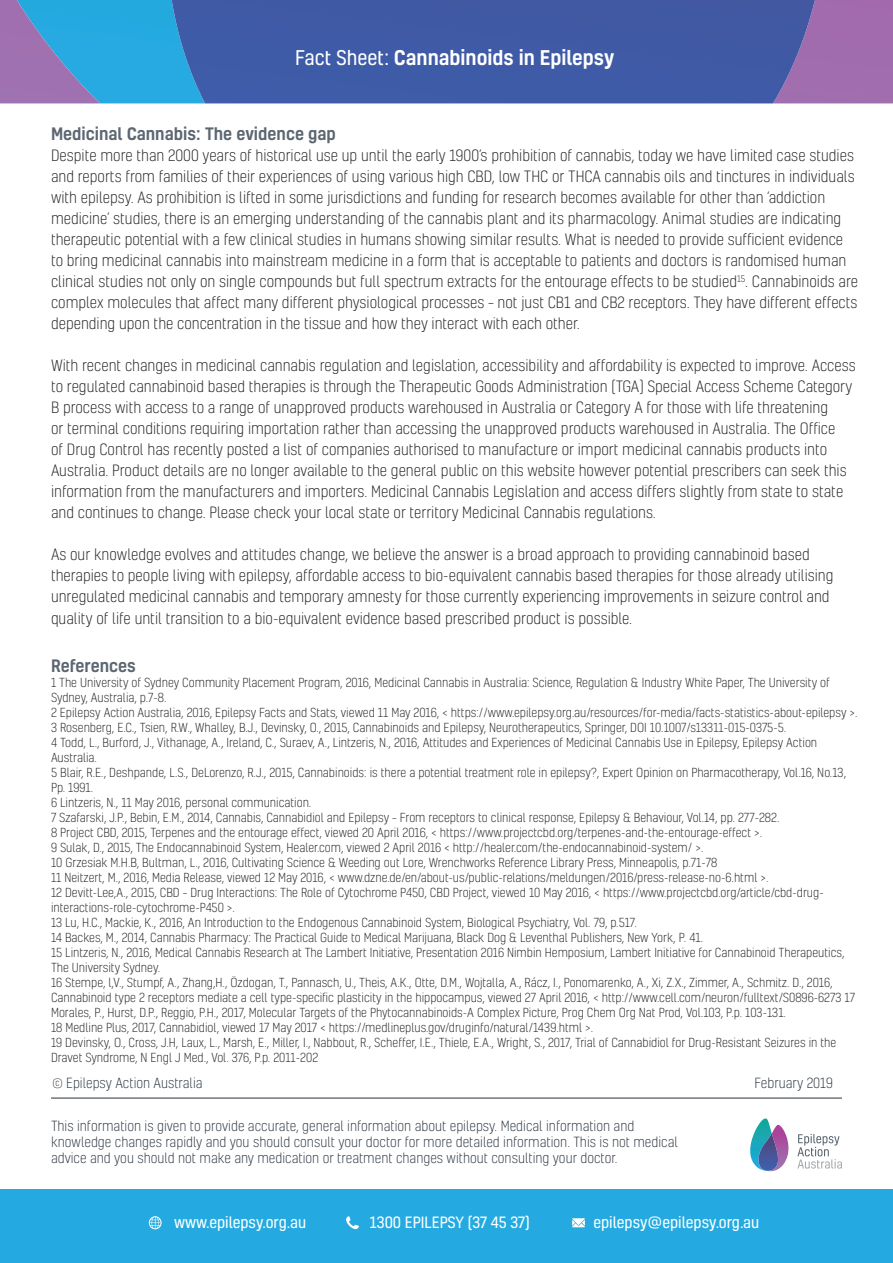
<style>
.page{position:relative;width:893px;height:1263px;background:#fff}
.page>*{position:absolute;margin:0;border:0;box-sizing:border-box;transform-origin:0 0}
.t1{font:500 19.5px "Kelson";color:#fff}
.Bullet_points{font:500 16.5px "Kelson";color:#5c6771}
.Body_Copy{font:500 16.5px "Kelson";color:#5c6771}
.Body_Copy-2{font:300 15px/21px "Kelson";color:#231f20}
.t2{font:15px "Kelson";color:#fff}
.t3{font:300 13.5px/16.2px "Kelson";color:#29333d}
.Body_Copy-3{font:300 12px/15px "Kelson";color:#231f20}
.footnote_text{font:300 12px/15px "Kelson";color:#231f20}
.s1{font-weight:400}
</style>
<div class="page">
<div style="left:0;top:1190px;width:893px;height:73px;background:#24aae1"></div>
<div style="left:815px;top:0;width:78px;height:103px;background:#a16cad"></div>
<div style="left:412px;top:0;width:403px;height:103px;background:#405aa5"></div>
<img style="left:0;top:0;width:412px;height:103px">
<svg style="left:148px;top:1216px;width:14px;height:13px"></svg>
<svg style="left:572px;top:1218px;width:13px;height:9px"></svg>
<svg style="left:346px;top:1216px;width:13px;height:13px"></svg>
<hr style="left:51px;top:1098px;width:791px;height:1px;background:#29333d">
<svg style="left:750px;top:1118px;width:39px;height:51px"></svg>
<img style="left:758px;top:1133px;width:21px;height:38px">
<svg style="left:797px;top:1134px;width:45px;height:35px"></svg>
<p class="t1" style="left:295px;top:44px;width:321px"><span class="s1">Fact Sheet:</span> Cannabinoids in Epilepsy</p>
<p class="Bullet_points" style="left:51px;top:122px;width:286px">Medicinal Cannabis: The evidence gap</p>
<p class="Body_Copy-2" style="left:51px;top:144px;width:809px">Despite more than 2000 years of historical use up until the early 1900’s prohibition of cannabis, today we have limited case studies and reports from families of their experiences of using various high CBD, low THC or THCA cannabis oils and tinctures in individuals with epilepsy. As prohibition is lifted in some jurisdictions and funding for research becomes available for other than ‘addiction medicine’ studies, there is an emerging understanding of the cannabis plant and its pharmacology. Animal studies are indicating therapeutic potential with a few clinical studies in humans showing similar results. What is needed to provide sufficient evidence to bring medicinal cannabis into mainstream medicine in a form that is acceptable to patients and doctors is randomised human clinical studies not only on single compounds but full spectrum extracts for the entourage effects to be studied<sup>15</sup>. Cannabinoids are complex molecules that affect many different physiological processes – not just CB1 and CB2 receptors. They have different effects depending upon the concentration in the tissue and how they interact with each other.</p>
<p class="Body_Copy-2" style="left:51px;top:354px;width:806px">With recent changes in medicinal cannabis regulation and legislation, accessibility and affordability is expected to improve. Access to regulated cannabinoid based therapies is through the Therapeutic Goods Administration (TGA) Special Access Scheme Category B process with access to a range of unapproved products warehoused in Australia or Category A for those with life threatening<br>or terminal conditions requiring importation rather than accessing the unapproved products warehoused in Australia. The Office<br>of Drug Control has recently posted a list of companies authorised to manufacture or import medicinal cannabis products into Australia. Product details are no longer available to the general public on this website however potential prescribers can seek this information from the manufacturers and importers. Medicinal Cannabis Legislation and access differs slightly from state to state and continues to change. Please check your local state or territory Medicinal Cannabis regulations.</p>
<p class="Body_Copy-2" style="left:51px;top:543px;width:784px">As our knowledge evolves and attitudes change, we believe the answer is a broad approach to providing cannabinoid based therapies to people living with epilepsy, affordable access to bio-equivalent cannabis based therapies for those already utilising unregulated medicinal cannabis and temporary amnesty for those currently experiencing improvements in seizure control and</p>
<p class="Body_Copy-2" style="left:51px;top:608px;width:583px">quality of life until transition to a bio-equivalent evidence based prescribed product is possible.</p>
<p class="Body_Copy" style="left:51px;top:654px;width:86px">References</p>
<p class="footnote_text" style="left:51px;top:675px;width:780px">1 The University of Sydney Community Placement Program, 2016, Medicinal Cannabis in Australia: Science, Regulation &amp; Industry White Paper, The University of<br>Sydney, Australia, p.7-8.</p>
<p class="footnote_text" style="left:51px;top:705px;width:808px">2 Epilepsy Action Australia, 2016, Epilepsy Facts and Stats, viewed 11 May 2016, &lt; https://www.epilepsy.org.au/resources/for-media/facts-statistics-about-epilepsy &gt;.</p>
<p class="footnote_text" style="left:51px;top:720px;width:737px">3 Rosenberg, E.C., Tsien, R.W., Whalley, B.J., Devinsky, O., 2015, Cannabinoids and Epilepsy, Neurotherapeutics, Springer, DOI 10.1007/s13311-015-0375-5.</p>
<p class="footnote_text" style="left:51px;top:735px;width:768px">4 Todd, L., Burford, J., Vithanage, A., Ireland, C., Suraev, A., Lintzeris, N., 2016, Attitudes and Experiences of Medicinal Cannabis Use in Epilepsy, Epilepsy Action<br>Australia.</p>
<p class="footnote_text" style="left:51px;top:765px;width:796px">5 Blair, R.E., Deshpande, L.S., DeLorenzo, R.J., 2015, Cannabinoids: is there a potential treatment role in epilepsy?, Expert Opinion on Pharmacotherapy, Vol.16, No.13,<br>Pp. 1991.</p>
<p class="Body_Copy-3" style="left:51px;top:795px;width:262px">6 Lintzeris, N., 11 May 2016, personal communication.</p>
<p class="Body_Copy-3" style="left:51px;top:810px;width:730px">7 Szafarski, J.P., Bebin, E.M., 2014, Cannabis, Cannabidiol and Epilepsy – From receptors to clinical response, Epilepsy &amp; Behaviour, Vol.14, pp. 277-282.</p>
<p class="Body_Copy-3" style="left:51px;top:825px;width:713px">8 Project CBD, 2015, Terpenes and the entourage effect, viewed 20 April 2016, &lt; https://www.projectcbd.org/terpenes-and-the-entourage-effect &gt;.</p>
<p class="Body_Copy-3" style="left:51px;top:840px;width:654px">9 Sulak, D., 2015, The Endocannabinoid System, Healer.com, viewed 2 April 2016 &lt; http://healer.com/the-endocannabinoid-system/ &gt;.</p>
<p class="Body_Copy-3" style="left:51px;top:855px;width:668px">10 Grzesiak M.H.B, Bultman, L., 2016, Cultivating Science &amp; Weeding out Lore, Wrenchworks Reference Library Press, Minneapolis, p.71-78</p>
<p class="Body_Copy-3" style="left:51px;top:870px;width:719px">11 Neitzert, M., 2016, Media Release, viewed 12 May 2016, &lt; www.dzne.de/en/about-us/public-relations/meldungen/2016/press-release-no-6.html &gt;.</p>
<p class="Body_Copy-3" style="left:51px;top:885px;width:774px">12 Devitt-Lee,A., 2015, CBD – Drug Interactions: The Role of Cytochrome P450, CBD Project, viewed 10 May 2016, &lt; https://www.projectcbd.org/article/cbd-drug&shy;interactions-role-cytochrome-P450 &gt;.</p>
<p class="Body_Copy-3" style="left:51px;top:915px;width:587px">13 Lu, H.C., Mackie, K., 2016, An Introduction to the Endogenous Cannabinoid System, Biological Psychiatry, Vol. 79, p.517.</p>
<p class="Body_Copy-3" style="left:51px;top:930px;width:654px">14 Backes, M., 2014, Cannabis Pharmacy: The Practical Guide to Medical Marijuana, Black Dog &amp; Leventhal Publishers, New York, P. 41.</p>
<p class="Body_Copy-3" style="left:51px;top:945px;width:795px">15 Lintzeris, N., 2016, Medical Cannabis Research at The Lambert Initiative, Presentation 2016 Nimbin Hemposium, Lambert Initiative for Cannabinoid Therapeutics,<br>The University Sydney.</p>
<p class="Body_Copy-3" style="left:51px;top:975px;width:805px">16 Stempe, l,V., Stumpf, A., Zhang,H., Özdogan, T., Pannasch, U., Theis, A.K., Otte, D.M., Wojtalla, A., Rácz, I., Ponomarenko, A., Xi, Z.X., Zimmer, A., Schmitz. D., 2016,<br>Cannabinoid type 2 receptors mediate a cell type-specific plasticity in the hippocampus, viewed 27 April 2016, &lt; http://www.cell.com/neuron/fulltext/S0896-6273 17<br>Morales, P., Hurst, D.P., Reggio, P.H., 2017, Molecular Targets of the Phytocannabinoids-A Complex Picture, Prog Chem Org Nat Prod, Vol.103, P.p. 103-131.</p>
<p class="Body_Copy-3" style="left:51px;top:1020px;width:544px">18 Medline Plus, 2017, Cannabidiol, viewed 17 May 2017 &lt; https://medlineplus.gov/druginfo/natural/1439.html &gt;.</p>
<p class="Body_Copy-3" style="left:51px;top:1035px;width:787px">19 Devinsky, O., Cross, J.H, Laux, L., Marsh, E., Miller, I., Nabbout, R., Scheffer, I.E., Thiele, E.A., Wright, S., 2017, Trial of Cannabidiol for Drug-Resistant Seizures in the<br>Dravet Syndrome, N Engl J Med., Vol. 376, P.p. 2011-202</p>
<p class="t3" style="left:52px;top:1074px;width:152px">© Epilepsy Action Australia</p>
<p class="t3" style="left:754px;top:1074px;width:80px">February 2019</p>
<p class="t3" style="left:51px;top:1118px;width:628px">This information is given to provide accurate, general information about epilepsy. Medical information and knowledge changes rapidly and you should consult your doctor for more detailed information. This is not medical advice and you should not make any medication or treatment changes without consulting your doctor.</p>
<p class="t2" style="left:167px;top:1205px;width:134px">www.epilepsy.org.au</p>
<p class="t2" style="left:362px;top:1205px;width:161px">1300 EPILEPSY (37 45 37)</p>
<p class="t2" style="left:586px;top:1205px;width:167px">epilepsy@epilepsy.org.au</p>
<p class="t2" style="left:174px;top:1212px;width:134px">www.epilepsy.org.au</p>
<p class="t2" style="left:370px;top:1212px;width:161px">1300 EPILEPSY (37 45 37)</p>
<p class="t2" style="left:593px;top:1212px;width:167px">epilepsy@epilepsy.org.au</p>
</div>
